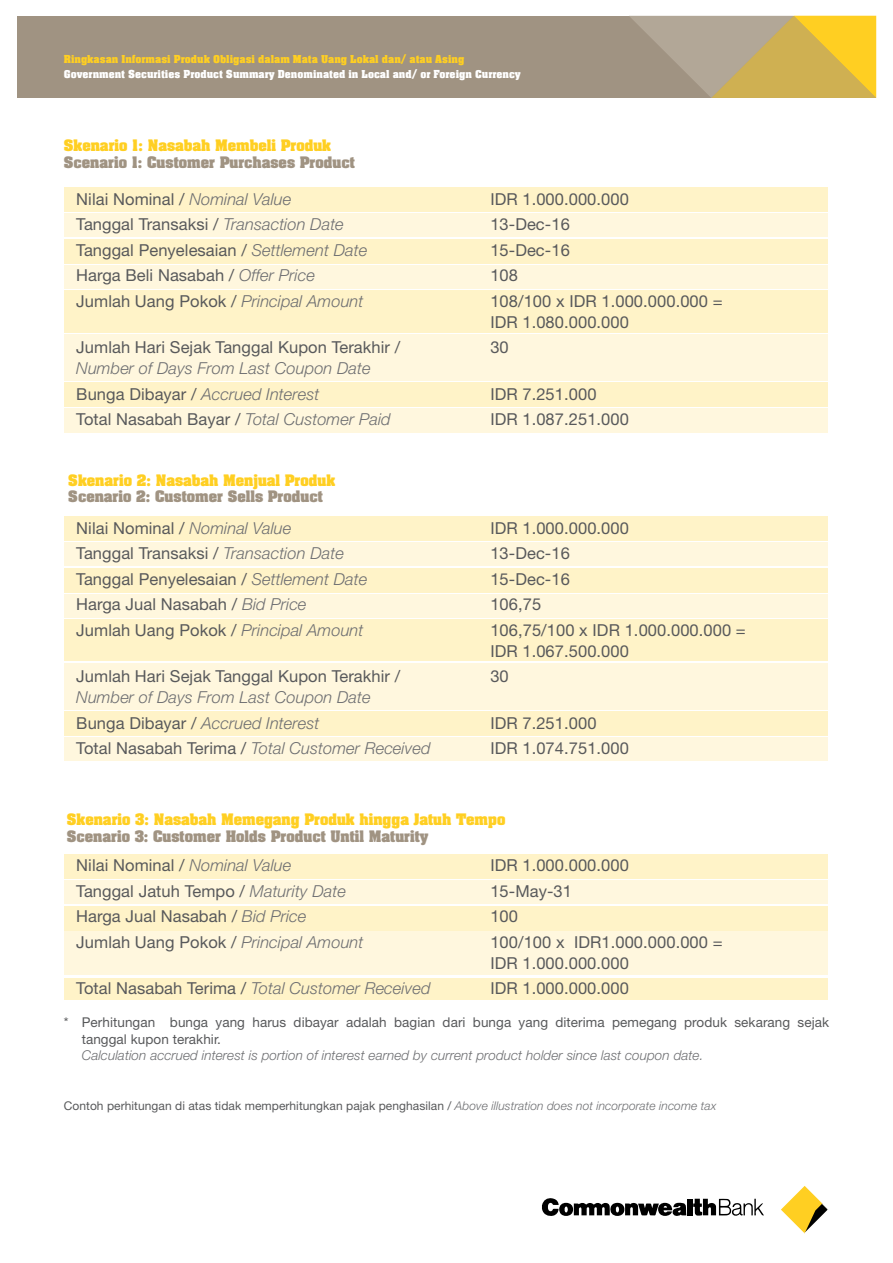
<style>
.page{position:relative;width:893px;height:1263px;background:#fff}
.page>*{position:absolute;margin:0;border:0;box-sizing:border-box;transform-origin:0 0}
.t1{font:16.5px/21px "Helvetica Neue LT Std";letter-spacing:.005em;color:#58595b}
.t2{font:italic 300 16.5px/25.5px "Helvetica Neue LT Std";letter-spacing:.005em;color:#6d6e71}
.t3{font:13.5px/16.2px "Helvetica Neue LT Std";letter-spacing:.005em;color:#58595b}
.t4{font:700 13.5px "Aachen";letter-spacing:.005em;color:#ffcf22}
.t5{font:700 13.5px "Aachen";letter-spacing:.005em;color:#a09382}
.t6{font:italic 300 13.5px "Helvetica Neue LT Std";letter-spacing:.005em;color:#6d6e71}
.t7{font:12px "Helvetica Neue LT Std";letter-spacing:.005em;color:#58595b}
.t8{font:12px "Aachen Bold Plain";color:#fff}
.t9{font:12px "Aachen Bold Plain";color:#ffcf22}
.s1{font-weight:300;font-style:italic;color:#6d6e71}
.s2{font-weight:400;font-style:normal;color:#58595b}
</style>
<div class="page">
<div style="left:64px;top:383px;width:764px;height:24px;background:#fff3c8"></div>
<div style="left:64px;top:712px;width:764px;height:24px;background:#fff3c8"></div>
<div style="left:64px;top:408px;width:764px;height:24px;background:#fff7de"></div>
<div style="left:64px;top:213px;width:764px;height:24px;background:#fff7de"></div>
<div style="left:64px;top:542px;width:764px;height:24px;background:#fff7de"></div>
<div style="left:64px;top:879px;width:764px;height:24px;background:#fff7de"></div>
<div style="left:64px;top:265px;width:764px;height:24px;background:#fff7de"></div>
<div style="left:64px;top:594px;width:764px;height:24px;background:#fff7de"></div>
<div style="left:64px;top:931px;width:764px;height:44px;background:#fff7de"></div>
<div style="left:64px;top:737px;width:764px;height:24px;background:#fff7de"></div>
<div style="left:64px;top:334px;width:764px;height:47px;background:#fff7de"></div>
<div style="left:64px;top:664px;width:764px;height:46px;background:#fff7de"></div>
<div style="left:64px;top:187px;width:764px;height:25px;background:#fff3c8"></div>
<div style="left:64px;top:516px;width:764px;height:25px;background:#fff3c8"></div>
<div style="left:64px;top:853px;width:764px;height:25px;background:#fff3c8"></div>
<div style="left:64px;top:239px;width:764px;height:25px;background:#fff3c8"></div>
<div style="left:64px;top:568px;width:764px;height:25px;background:#fff3c8"></div>
<div style="left:64px;top:905px;width:764px;height:25px;background:#fff3c8"></div>
<div style="left:64px;top:291px;width:764px;height:42px;background:#fff3c8"></div>
<div style="left:64px;top:620px;width:764px;height:41px;background:#fff3c8"></div>
<div style="left:64px;top:978px;width:764px;height:22px;background:#fff3c8"></div>
<svg style="left:542px;top:1198px;width:144px;height:18px"></svg>
<div style="left:687px;top:1199px;width:5px;height:16px;background:#000"></div>
<svg style="left:693px;top:1199px;width:71px;height:17px"></svg>
<svg style="left:781px;top:1186px;width:47px;height:48px"></svg>
<div style="left:17px;top:16px;width:859px;height:82px;background:#a09382"></div>
<svg style="left:630px;top:16px;width:246px;height:82px"></svg>
<p class="t9" style="left:64px;top:53px;width:402px">Ringkasan Informasi Produk Obligasi dalam Mata Uang Lokal dan/ atau Asing</p>
<p class="t8" style="left:64px;top:67px;width:458px">Government Securities Product Summary Denominated in Local and/ or Foreign Currency</p>
<p class="t4" style="left:64px;top:135px;width:269px">Skenario 1: Nasabah Membeli Produk</p>
<p class="t5" style="left:64px;top:152px;width:293px">Scenario 1: Customer Purchases Product</p>
<p class="t1" style="left:76px;top:188px;width:217px">Nilai Nominal / <span class="s1">Nominal Value</span></p>
<p class="t1" style="left:490px;top:188px;width:140px">IDR 1.000.000.000</p>
<p class="t1" style="left:76px;top:214px;width:269px">Tanggal Transaksi / <span class="s1">Transaction Date</span></p>
<p class="t1" style="left:490px;top:214px;width:81px">13-Dec-16</p>
<p class="t1" style="left:76px;top:239px;width:292px">Tanggal Penyelesaian / <span class="s1">Settlement Date</span></p>
<p class="t1" style="left:490px;top:239px;width:81px">15-Dec-16</p>
<p class="t1" style="left:76px;top:265px;width:240px">Harga Beli Nasabah / <span class="s1">Offer Price</span></p>
<p class="t1" style="left:490px;top:265px;width:29px">108</p>
<p class="t1" style="left:76px;top:290px;width:289px">Jumlah Uang Pokok / <span class="s1">Principal Amount</span></p>
<p class="t1" style="left:490px;top:290px;width:234px">108/100 x IDR 1.000.000.000 =<br>IDR 1.080.000.000</p>
<p class="t1" style="left:76px;top:337px;width:325px">Jumlah Hari Sejak Tanggal Kupon Terakhir /</p>
<p class="t1" style="left:490px;top:337px;width:20px">30</p>
<p class="t2" style="left:76px;top:355px;width:296px">Number of Days From Last Coupon Date<br><span class="s2">Bunga Dibayar /</span> Accrued Interest</p>
<p class="t1" style="left:490px;top:383px;width:108px">IDR 7.251.000</p>
<p class="t1" style="left:76px;top:409px;width:316px">Total Nasabah Bayar / <span class="s1">Total Customer Paid</span></p>
<p class="t1" style="left:490px;top:409px;width:140px">IDR 1.087.251.000</p>
<p class="t4" style="left:68px;top:470px;width:269px">Skenario 2: Nasabah Menjual Produk</p>
<p class="t5" style="left:68px;top:486px;width:256px">Scenario 2: Customer Sells Product</p>
<p class="t1" style="left:76px;top:517px;width:217px">Nilai Nominal / <span class="s1">Nominal Value</span></p>
<p class="t1" style="left:490px;top:517px;width:140px">IDR 1.000.000.000</p>
<p class="t1" style="left:76px;top:542px;width:269px">Tanggal Transaksi / <span class="s1">Transaction Date</span></p>
<p class="t1" style="left:490px;top:542px;width:81px">13-Dec-16</p>
<p class="t1" style="left:76px;top:568px;width:292px">Tanggal Penyelesaian / <span class="s1">Settlement Date</span></p>
<p class="t1" style="left:490px;top:568px;width:81px">15-Dec-16</p>
<p class="t1" style="left:76px;top:593px;width:232px">Harga Jual Nasabah / <span class="s1">Bid Price</span></p>
<p class="t1" style="left:490px;top:593px;width:52px">106,75</p>
<p class="t1" style="left:76px;top:619px;width:289px">Jumlah Uang Pokok / <span class="s1">Principal Amount</span></p>
<p class="t1" style="left:490px;top:619px;width:257px">106,75/100 x IDR 1.000.000.000 =<br>IDR 1.067.500.000</p>
<p class="t1" style="left:76px;top:665px;width:325px">Jumlah Hari Sejak Tanggal Kupon Terakhir /</p>
<p class="t1" style="left:490px;top:665px;width:20px">30</p>
<p class="t2" style="left:76px;top:684px;width:296px">Number of Days From Last Coupon Date<br><span class="s2">Bunga Dibayar /</span> Accrued Interest</p>
<p class="t1" style="left:490px;top:712px;width:108px">IDR 7.251.000</p>
<p class="t2" style="left:76px;top:735px;width:356px"><span class="s2">Total Nasabah Terima /</span> Total Customer Received</p>
<p class="t1" style="left:490px;top:737px;width:140px">IDR 1.074.751.000</p>
<p class="t4" style="left:67px;top:809px;width:440px">Skenario 3: Nasabah Memegang Produk hingga Jatuh Tempo</p>
<p class="t5" style="left:67px;top:826px;width:363px">Scenario 3: Customer Holds Product Until Maturity</p>
<p class="t1" style="left:76px;top:855px;width:217px">Nilai Nominal / <span class="s1">Nominal Value</span></p>
<p class="t1" style="left:490px;top:855px;width:140px">IDR 1.000.000.000</p>
<p class="t1" style="left:76px;top:880px;width:271px">Tanggal Jatuh Tempo / <span class="s1">Maturity Date</span></p>
<p class="t1" style="left:490px;top:880px;width:83px">15-May-31</p>
<p class="t1" style="left:76px;top:906px;width:232px">Harga Jual Nasabah / <span class="s1">Bid Price</span></p>
<p class="t1" style="left:490px;top:906px;width:29px">100</p>
<p class="t1" style="left:76px;top:931px;width:289px">Jumlah Uang Pokok / <span class="s1">Principal Amount</span></p>
<p class="t1" style="left:490px;top:931px;width:234px">100/100 x IDR1.000.000.000 =<br>IDR 1.000.000.000</p>
<p class="t2" style="left:76px;top:975px;width:356px"><span class="s2">Total Nasabah Terima /</span> Total Customer Received</p>
<p class="t1" style="left:490px;top:978px;width:140px">IDR 1.000.000.000</p>
<p class="t3" style="left:82px;top:1014px;width:749px;text-indent:-18px">* Perhitungan bunga yang harus dibayar adalah bagian dari bunga yang diterima pemegang produk sekarang sejak tanggal kupon terakhir.</p>
<p class="t6" style="left:82px;top:1047px;width:623px">Calculation accrued interest is portion of interest earned by current product holder since last coupon date.</p>
<p class="t7" style="left:64px;top:1099px;width:654px">Contoh perhitungan di atas tidak memperhitungkan pajak penghasilan / <span class="s1">Above illustration does not incorporate income tax</span></p>
</div>
